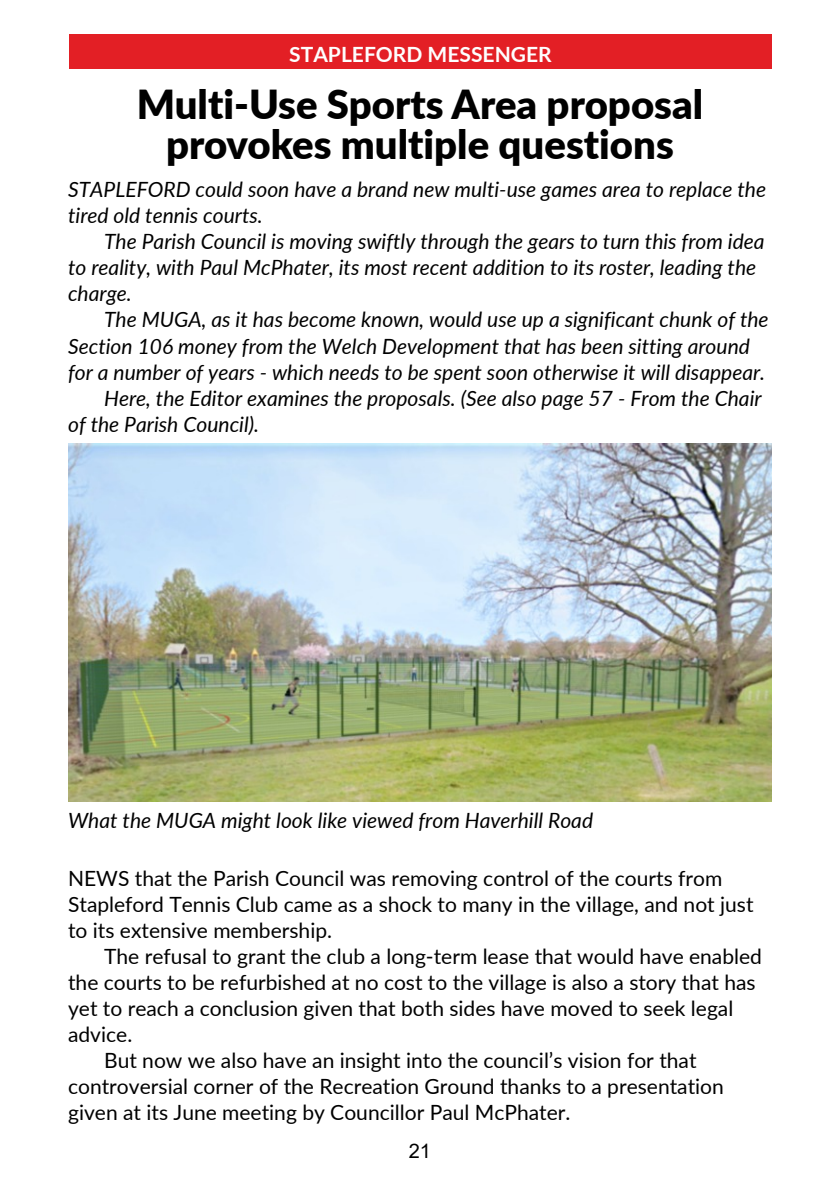
<style>
.page{position:relative;width:840px;height:1191px;background:#fff}
.page>*{position:absolute;margin:0;border:0;box-sizing:border-box;transform-origin:0 0}
.t1{font:900 40px/40px "Lato";color:#000;text-align:center}
.t2{font:italic 21px/26px "Lato";color:#000}
.t3{font:21px/26px "Lato";color:#000}
.t4{font:700 21px "Lato";color:#fefefe}
.t5{font:20px "Arial";color:#000}
</style>
<div class="page">
<div style="left:69px;top:34px;width:702px;height:34px;background:#e31f25"></div>
<img style="left:68px;top:443px;width:703px;height:358px">
<p class="t4" style="left:289px;top:45px;width:264px">STAPLEFORD MESSENGER</p>
<h1 class="t1" style="left:137px;top:87px;width:567px">Multi-Use Sports Area proposal provokes multiple questions</h1>
<p class="t2" style="left:68px;top:178px;width:699px">STAPLEFORD could soon have a brand new multi-use games area to replace the tired old tennis courts.</p>
<p class="t2" style="left:68px;top:230px;width:697px;text-indent:36px">The Parish Council is moving swiftly through the gears to turn this from idea to reality, with Paul McPhater, its most recent addition to its roster, leading the charge.</p>
<p class="t2" style="left:104px;top:308px;width:665px">The MUGA, as it has become known, would use up a significant chunk of the</p>
<p class="t2" style="left:68px;top:334px;width:683px">Section 106 money from the Welch Development that has been sitting around</p>
<p class="t2" style="left:68px;top:360px;width:698px">for a number of years - which needs to be spent soon otherwise it will disappear.</p>
<p class="t2" style="left:104px;top:386px;width:658px">Here, the Editor examines the proposals. (See also page 57 - From the Chair</p>
<p class="t2" style="left:68px;top:412px;width:192px">of the Parish Council).</p>
<p class="t2" style="left:68px;top:808px;width:526px">What the MUGA might look like viewed from Haverhill Road</p>
<p class="t3" style="left:68px;top:866px;width:686px">NEWS that the Parish Council was removing control of the courts from<br>Stapleford Tennis Club came as a shock to many in the village, and not just to its extensive membership.</p>
<p class="t3" style="left:104px;top:944px;width:659px">The refusal to grant the club a long-term lease that would have enabled</p>
<p class="t3" style="left:68px;top:970px;width:688px">the courts to be refurbished at no cost to the village is also a story that has</p>
<p class="t3" style="left:68px;top:996px;width:666px">yet to reach a conclusion given that both sides have moved to seek legal</p>
<p class="t3" style="left:68px;top:1022px;width:66px">advice.</p>
<p class="t3" style="left:104px;top:1048px;width:593px">But now we also have an insight into the council’s vision for that</p>
<p class="t3" style="left:68px;top:1074px;width:657px">controversial corner of the Recreation Ground thanks to a presentation</p>
<p class="t3" style="left:68px;top:1100px;width:503px">given at its June meeting by Councillor Paul McPhater.</p>
<p class="t5" style="left:408px;top:1143px;width:24px">21</p>
</div>
